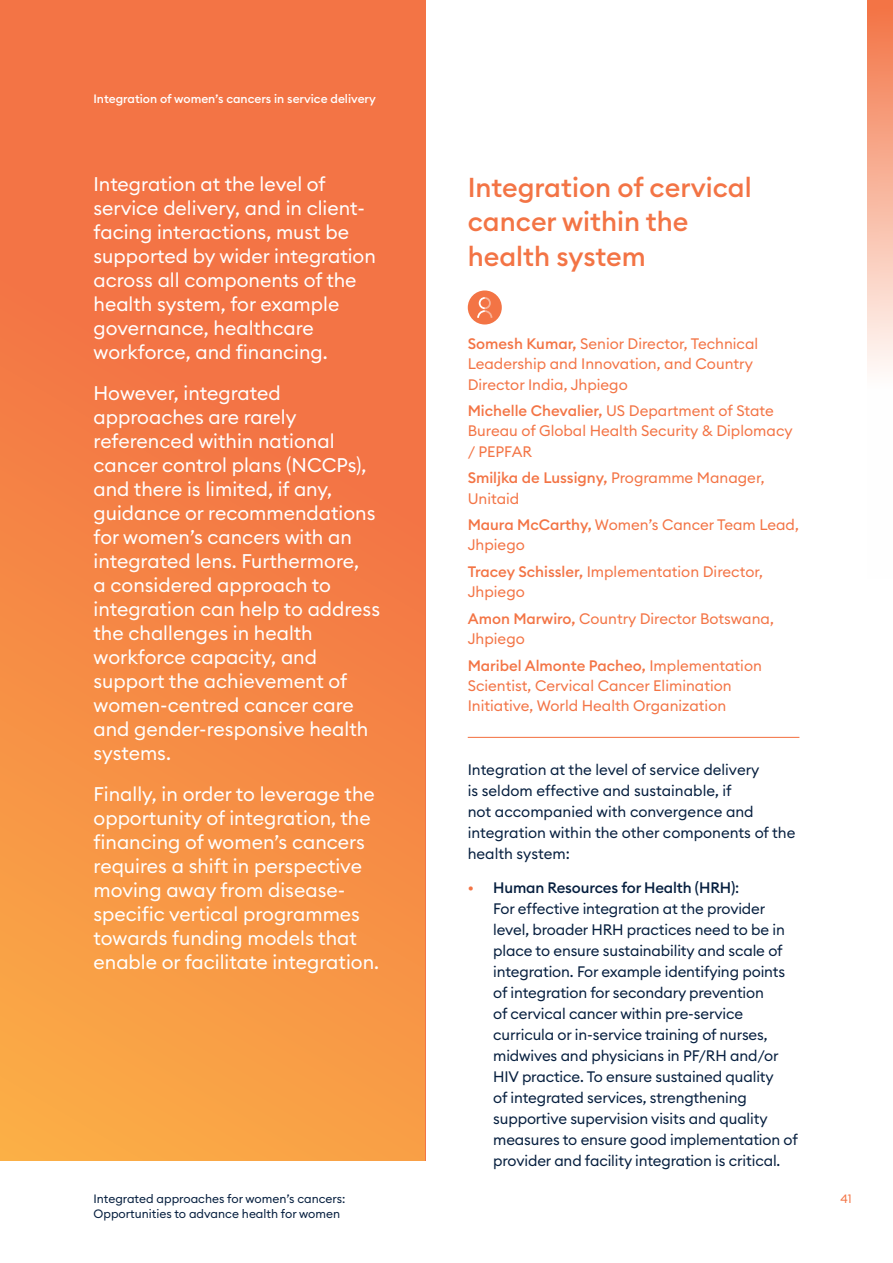
<style>
.page{position:relative;width:893px;height:1263px;background:#fff}
.page>*{position:absolute;margin:0;border:0;box-sizing:border-box;transform-origin:0 0}
.t1{font:500 27px/34.5px "Euclid Circular B";color:#f37445}
.t2{font:19.5px/24px "Euclid Circular B";color:#fff}
.t3{font:15px/21px "Euclid Circular B";letter-spacing:-.01em;color:#061f3f}
.t4{font:15px/20.2px "Euclid Circular B";color:#f37445}
.t5{font:12px "Euclid Circular B";color:#061f3f}
.t6{font:500 12px "Euclid Circular B";color:#fff}
.t7{font:12px "Euclid Circular B";color:#f37445}
.s1{font-weight:500}
.s2{font-weight:500;color:#f37445}
</style>
<div class="page">
<div style="left:0;top:0;width:425px;height:1161px;background:linear-gradient(to bottom,#f16945,#f9a246)"></div>
<hr style="left:468px;top:737px;width:331px;height:1px;background:#f37445">
<div style="left:468px;top:290px;width:34px;height:34px;background:#f37445;border-radius:50%"></div>
<svg style="left:477px;top:297px;width:15px;height:21px"></svg>
<svg style="left:867px;top:0;width:26px;height:371px"></svg>
<p class="t6" style="left:94px;top:91px;width:284px">Integration of women’s cancers in service delivery</p>
<p class="t2" style="left:94px;top:172px;width:284px">Integration at the level of service delivery, and in client&shy;facing interactions, must be supported by wider integration across all components of the health system, for example governance, healthcare workforce, and financing.</p>
<p class="t2" style="left:94px;top:381px;width:288px">However, integrated approaches are rarely referenced within national cancer control plans (NCCPs), and there is limited, if any, guidance or recommendations for women’s cancers with an integrated lens. Furthermore,<br>a considered approach to integration can help to address the challenges in health workforce capacity, and support the achievement of women-centred cancer care and gender-responsive health systems.</p>
<p class="t2" style="left:94px;top:782px;width:287px">Finally, in order to leverage the opportunity of integration, the financing of women’s cancers requires a shift in perspective moving away from disease&shy;specific vertical programmes towards funding models that enable or facilitate integration.</p>
<h1 class="t1" style="left:468px;top:170px;width:285px">Integration of cervical cancer within the health system</h1>
<p class="t4" style="left:468px;top:333px;width:292px"><span class="s1">Somesh Kumar,</span> Senior Director, Technical<br>Leadership and Innovation, and Country<br>Director India, Jhpiego</p>
<p class="t4" style="left:468px;top:400px;width:326px"><span class="s1">Michelle Chevalier,</span> US Department of State<br>Bureau of Global Health Security &amp; Diplomacy / PEPFAR</p>
<p class="t4" style="left:468px;top:468px;width:298px"><span class="s1">Smiljka de Lussigny,</span> Programme Manager,<br>Unitaid</p>
<p class="t4" style="left:468px;top:514px;width:333px"><span class="s1">Maura McCarthy,</span> Women’s Cancer Team Lead,<br>Jhpiego</p>
<p class="t4" style="left:468px;top:561px;width:297px"><span class="s1">Tracey Schissler,</span> Implementation Director,<br>Jhpiego</p>
<p class="t4" style="left:468px;top:608px;width:308px"><span class="s1">Amon Marwiro,</span> Country Director Botswana,<br>Jhpiego</p>
<p class="t4" style="left:468px;top:655px;width:296px"><span class="s1">Maribel Almonte Pacheo,</span> Implementation<br>Scientist, Cervical Cancer Elimination<br>Initiative, World Health Organization</p>
<p class="t3" style="left:468px;top:759px;width:329px">Integration at the level of service delivery<br>is seldom effective and sustainable, if<br>not accompanied with convergence and integration within the other components of the health system:</p>
<p class="t3" style="left:493px;top:877px;width:306px;text-indent:-26px"><span class="s2">•</span> <span class="s1">Human Resources for Health (HRH)</span>:<br>For effective integration at the provider level, broader HRH practices need to be in place to ensure sustainability and scale of integration. For example identifying points of integration for secondary prevention<br>of cervical cancer within pre-service curricula or in-service training of nurses, midwives and physicians in PF/RH and/or HIV practice. To ensure sustained quality<br>of integrated services, strengthening supportive supervision visits and quality measures to ensure good implementation of provider and facility integration is critical.</p>
<p class="t5" style="left:94px;top:1191px;width:253px">Integrated approaches for women’s cancers:</p>
<p class="t7" style="left:841px;top:1191px;width:13px">41</p>
<p class="t5" style="left:94px;top:1205px;width:248px">Opportunities to advance health for women</p>
</div>
